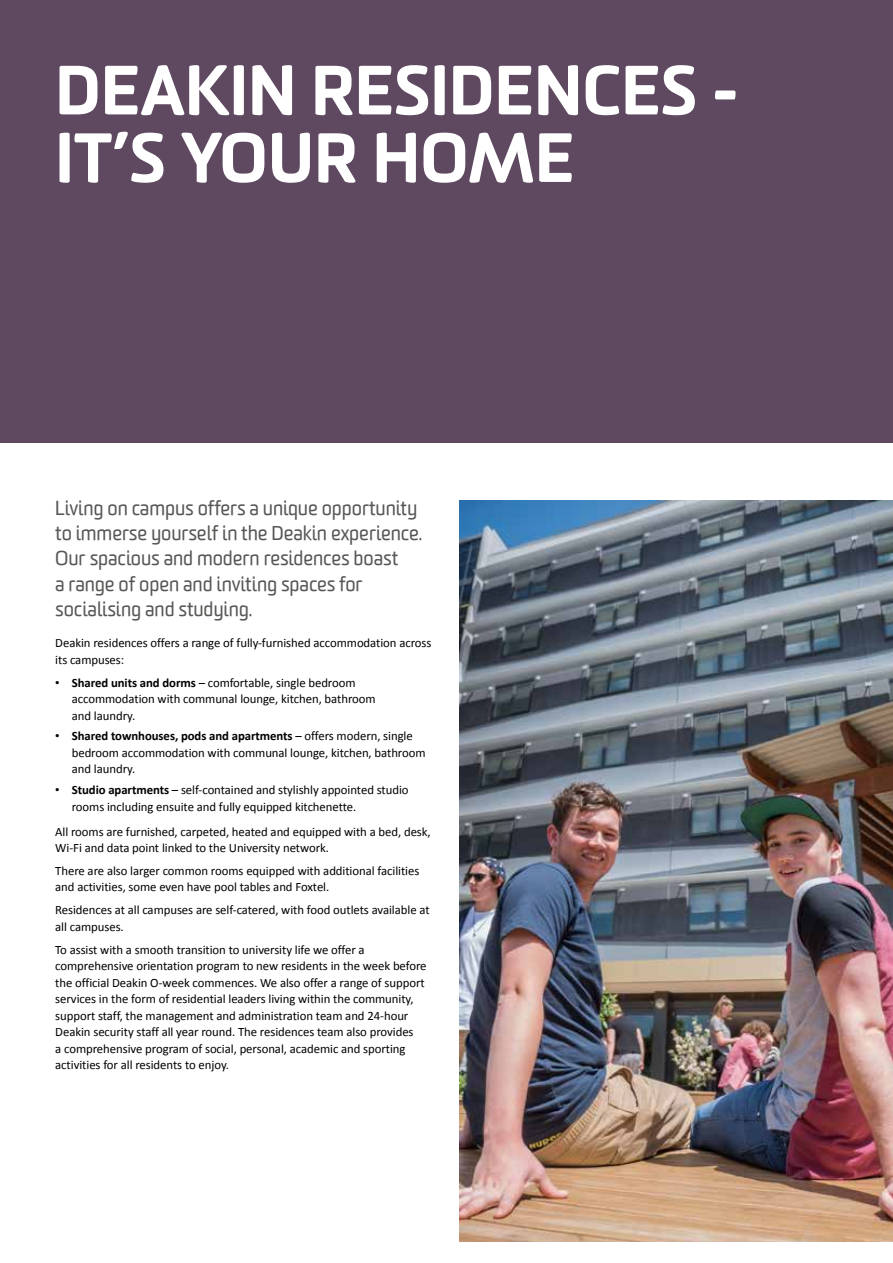
<style>
.page{position:relative;width:893px;height:1263px;background:#fff}
.page>*{position:absolute;margin:0;border:0;box-sizing:border-box;transform-origin:0 0}
.t1{font:900 67.5px/67.5px "Worldly";color:#fff}
.t2{font:19.5px/25.2px "Worldly";letter-spacing:-.005em;color:#575756}
.t3{font:12.75px/16.5px "Calibri";letter-spacing:-.005em;color:#000}
.s1{font-family:"Univers"}
.s2{font-weight:700}
</style>
<div class="page">
<div style="left:0;top:0;width:893px;height:442px;background:#5f4961"></div>
<img style="left:459px;top:500px;width:434px;height:742px">
<h1 class="t1" style="left:55px;top:58px;width:685px">DEAKIN RESIDENCES -<br>IT’S YOUR HOME</h1>
<h2 class="t2" style="left:55px;top:496px;width:369px">Living on campus offers a unique opportunity to immerse yourself in the Deakin experience.<br>Our spacious and modern residences boast<br>a range of open and inviting spaces for socialising and studying.</h2>
<p class="t3" style="left:55px;top:635px;width:378px">Deakin residences offers a range of fully-furnished accommodation across its campuses:</p>
<p class="t3" style="left:72px;top:674px;width:305px;text-indent:-16px"><span class="s1">•</span> <span class="s2">Shared units and dorms</span> – comfortable, single bedroom accommodation with communal lounge, kitchen, bathroom and laundry.</p>
<p class="t3" style="left:72px;top:728px;width:355px;text-indent:-16px"><span class="s1">•</span> <span class="s2">Shared townhouses, pods and apartments</span> – offers modern, single bedroom accommodation with communal lounge, kitchen, bathroom and laundry.</p>
<p class="t3" style="left:72px;top:782px;width:338px;text-indent:-16px"><span class="s1">•</span> <span class="s2">Studio apartments</span> – self-contained and stylishly appointed studio rooms including ensuite and fully equipped kitchenette.</p>
<p class="t3" style="left:55px;top:823px;width:377px">All rooms are furnished, carpeted, heated and equipped with a bed, desk,<br>Wi-Fi and data point linked to the University network.</p>
<p class="t3" style="left:55px;top:862px;width:366px">There are also larger common rooms equipped with additional facilities and activities, some even have pool tables and Foxtel.</p>
<p class="t3" style="left:55px;top:902px;width:376px">Residences at all campuses are self-catered, with food outlets available at all campuses.</p>
<p class="t3" style="left:55px;top:941px;width:373px">To assist with a smooth transition to university life we offer a comprehensive orientation program to new residents in the week before the official Deakin O-week commences. We also offer a range of support services in the form of residential leaders living within the community, support staff, the management and administration team and 24-hour Deakin security staff all year round. The residences team also provides<br>a comprehensive program of social, personal, academic and sporting activities for all residents to enjoy.</p>
</div>
